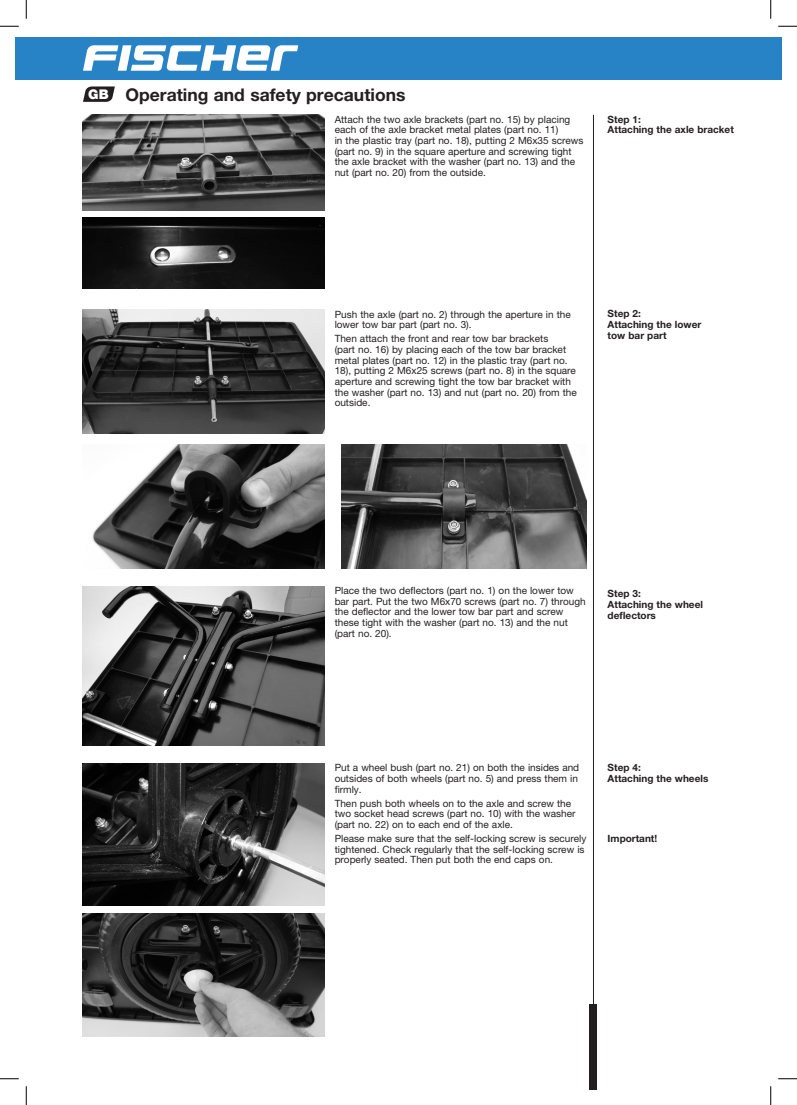
<style>
.page{position:relative;width:797px;height:1105px;background:#fff}
.page>*{position:absolute;margin:0;border:0;box-sizing:border-box;transform-origin:0 0}
.t1{font:700 17.5px "Helvetica Neue CE";color:#231f20}
.t2{font:10px/10.6px "Helvetica Neue";color:#231f20}
.t3{font:700 10px/10.6px "Helvetica Neue CE";color:#231f20}
.s1{font-family:"Helvetica Neue";font-weight:900;font-size:13.38px;color:#fff}
</style>
<div class="page">
<div style="left:590px;top:1004px;width:7px;height:85px;background:#231f20"></div>
<hr style="left:593px;top:115px;width:1px;height:974px;background:#231f20">
<svg style="left:83px;top:86px;width:32px;height:16px"></svg>
<div style="left:16px;top:37px;width:765px;height:42px;background:#2783c5"></div>
<svg style="left:83px;top:45px;width:215px;height:26px"></svg>
<img style="left:83px;top:115px;width:241px;height:96px">
<img style="left:83px;top:218px;width:241px;height:70px">
<img style="left:83px;top:309px;width:241px;height:124px">
<img style="left:342px;top:444px;width:244px;height:124px">
<img style="left:92px;top:444px;width:232px;height:124px">
<img style="left:83px;top:586px;width:241px;height:160px">
<img style="left:83px;top:763px;width:241px;height:142px">
<img style="left:83px;top:914px;width:241px;height:122px">
<svg style="left:0;top:25px;width:19px;height:2px"></svg>
<svg style="left:778px;top:25px;width:19px;height:2px"></svg>
<svg style="left:0;top:1078px;width:19px;height:1px"></svg>
<svg style="left:778px;top:1078px;width:19px;height:1px"></svg>
<svg style="left:25px;top:0;width:2px;height:19px"></svg>
<svg style="left:25px;top:1086px;width:2px;height:19px"></svg>
<svg style="left:770px;top:0;width:1px;height:19px"></svg>
<svg style="left:770px;top:1086px;width:1px;height:19px"></svg>
<h1 class="t1" style="left:88px;top:84px;width:319px"><span class="s1">GB</span> Operating and safety precautions</h1>
<p class="t2" style="left:335px;top:114px;width:250px">Attach the two axle brackets (part no. 15) by placing each of the axle bracket metal plates (part no. 11)<br>in the plastic tray (part no. 18), putting 2 M6x35 screws (part no. 9) in the square aperture and screwing tight the axle bracket with the washer (part no. 13) and the nut (part no. 20) from the outside.</p>
<p class="t3" style="left:607px;top:114px;width:128px">Step 1:<br>Attaching the axle bracket</p>
<p class="t2" style="left:335px;top:309px;width:238px">Push the axle (part no. 2) through the aperture in the lower tow bar part (part no. 3).</p>
<p class="t2" style="left:335px;top:333px;width:244px">Then attach the front and rear tow bar brackets<br>(part no. 16) by placing each of the tow bar bracket metal plates (part no. 12) in the plastic tray (part no.<br>18), putting 2 M6x25 screws (part no. 8) in the square aperture and screwing tight the tow bar bracket with the washer (part no. 13) and nut (part no. 20) from the outside.</p>
<p class="t3" style="left:607px;top:309px;width:95px">Step 2:<br>Attaching the lower tow bar part</p>
<p class="t2" style="left:335px;top:585px;width:252px">Place the two deflectors (part no. 1) on the lower tow bar part. Put the two M6x70 screws (part no. 7) through the deflector and the lower tow bar part and screw these tight with the washer (part no. 13) and the nut (part no. 20).</p>
<p class="t3" style="left:607px;top:589px;width:97px">Step 3:<br>Attaching the wheel deflectors</p>
<p class="t2" style="left:335px;top:762px;width:246px">Put a wheel bush (part no. 21) on both the insides and outsides of both wheels (part no. 5) and press them in firmly.</p>
<p class="t2" style="left:335px;top:798px;width:242px">Then push both wheels on to the axle and screw the two socket head screws (part no. 10) with the washer (part no. 22) on to each end of the axle.</p>
<p class="t2" style="left:335px;top:833px;width:253px">Please make sure that the self-locking screw is securely tightened. Check regularly that the self-locking screw is properly seated. Then put both the end caps on.</p>
<p class="t3" style="left:607px;top:762px;width:102px">Step 4:<br>Attaching the wheels</p>
<p class="t3" style="left:607px;top:833px;width:51px">Important!</p>
</div>
